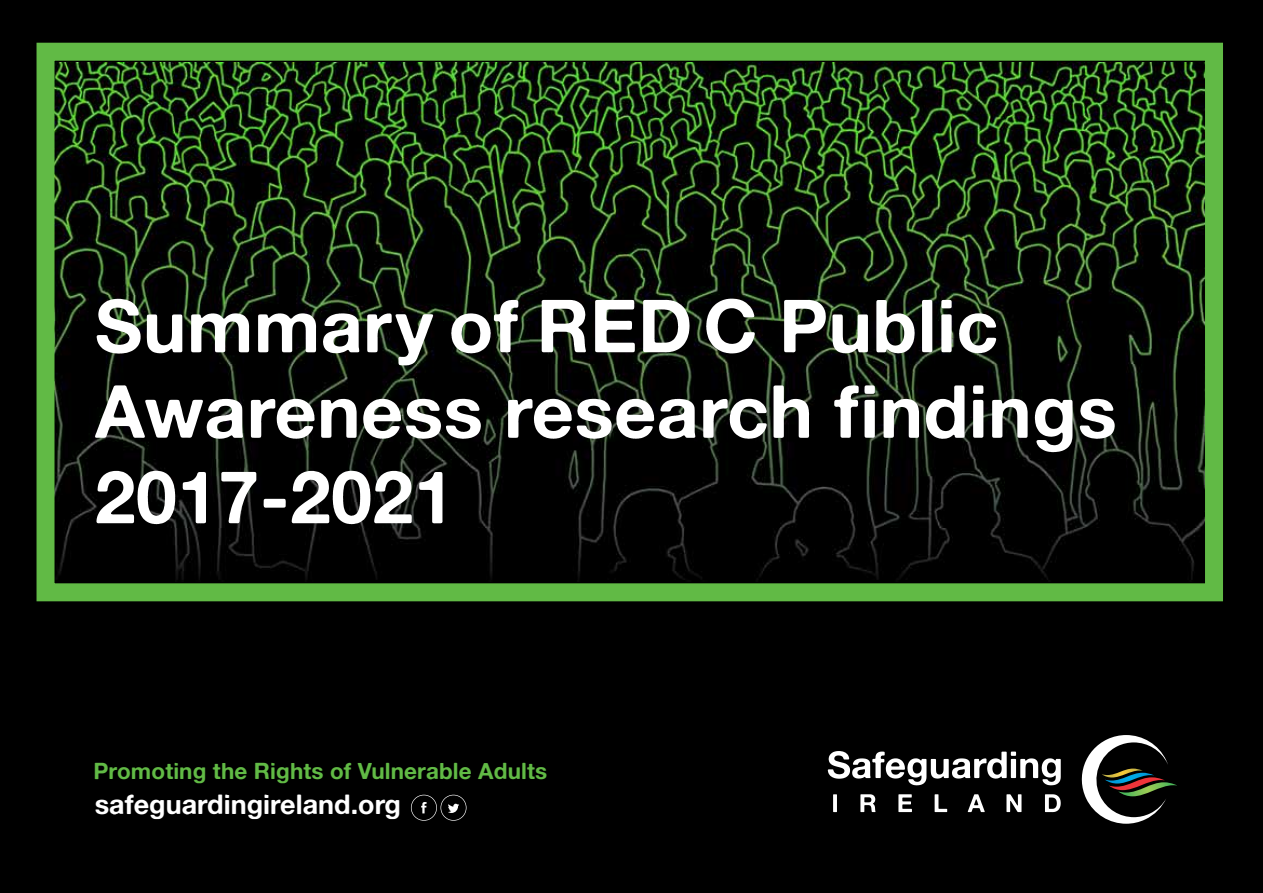
<style>
.page{position:relative;width:1263px;height:893px;background:#000}
.page>*{position:absolute;margin:0;border:0;box-sizing:border-box;transform-origin:0 0}
.t1{font:73.5px/85.5px "Alte Haas Grotesk Bold";letter-spacing:.005em;color:#fff}
.t2{font:27px "Alte Haas Grotesk Bold";color:#fff}
.t3{font:22.5px "Alte Haas Grotesk Bold";letter-spacing:.005em;color:#61ba45}
</style>
<div class="page">
<img style="left:56px;top:62px;width:1148px;height:518px">
<div style="left:37px;top:43px;width:1186px;height:558px;border:18px solid #61ba45"></div>
<svg style="left:828px;top:751px;width:233px;height:34px"></svg>
<svg style="left:1081px;top:735px;width:96px;height:89px"></svg>
<svg style="left:833px;top:794px;width:4px;height:18px"></svg>
<svg style="left:860px;top:794px;width:15px;height:18px"></svg>
<svg style="left:898px;top:794px;width:14px;height:18px"></svg>
<svg style="left:935px;top:794px;width:12px;height:18px"></svg>
<svg style="left:968px;top:794px;width:17px;height:18px"></svg>
<svg style="left:1006px;top:794px;width:15px;height:18px"></svg>
<svg style="left:1045px;top:794px;width:16px;height:18px"></svg>
<svg style="left:411px;top:795px;width:55px;height:26px"></svg>
<p class="t1" style="left:95px;top:282px;width:1023px">Summary of REDC Public<br>Awareness research findings<br>2017-2021</p>
<p class="t3" style="left:94px;top:757px;width:455px">Promoting the Rights of Vulnerable Adults</p>
<p class="t2" style="left:95px;top:788px;width:308px">safeguardingireland.org</p>
</div>
